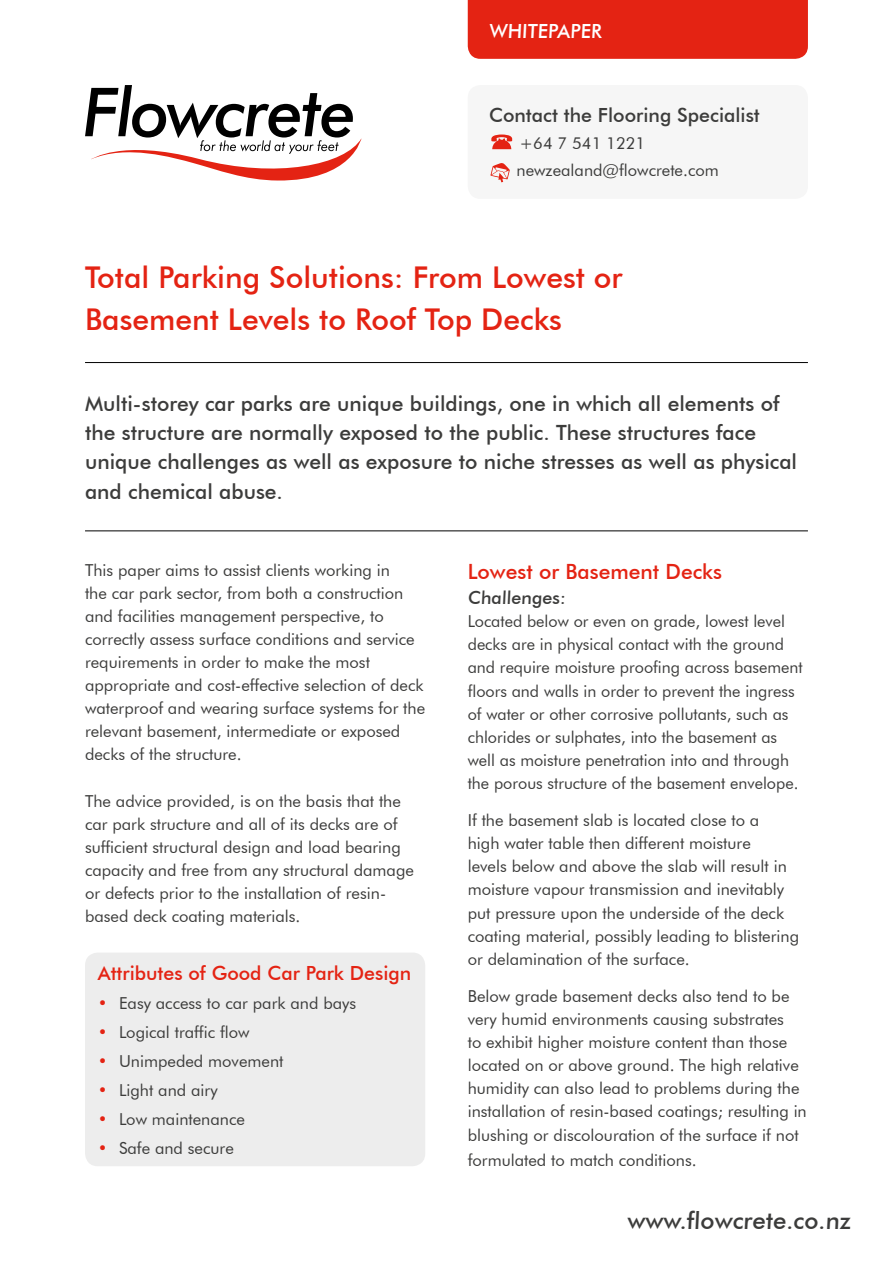
<style>
.page{position:relative;width:893px;height:1263px;background:#fff}
.page>*{position:absolute;margin:0;border:0;box-sizing:border-box;transform-origin:0 0}
.t1{font:500 30px/42px "Futura BT";color:#e42313}
.t2{font:500 24px "Futura BT";color:#3c3c3b}
.t3{font:500 21px/29.4px "Futura BT";color:#3c3c3b}
.t4{font:500 21px "Futura BT";color:#e42313}
.t5{font:500 19.5px "Futura BT";color:#e42313}
.t6{font:500 19.5px "Futura BT";color:#3c3c3b}
.t7{font:500 19.5px "Futura BT";color:#fff}
.t8{font:500 18px "Futura BT";color:#3c3c3b}
.t9{font:16.5px/23.1px "Futura BT";color:#3c3c3b}
.s1{font-weight:300;color:#e42313}
</style>
<div class="page">
<svg style="left:85px;top:85px;width:276px;height:96px"></svg>
<div style="left:468px;top:0;width:340px;height:59px;background:#e42313"></div>
<div style="left:468px;top:85px;width:340px;height:114px;background:#f6f6f6;border-radius:13px"></div>
<svg style="left:491px;top:135px;width:21px;height:14px"></svg>
<svg style="left:490px;top:163px;width:20px;height:19px"></svg>
<hr style="left:85px;top:531px;width:723px;height:1px;background:#000">
<div style="left:85px;top:952px;width:340px;height:214px;background:#ededed;border-radius:13px"></div>
<hr style="left:85px;top:362px;width:723px;height:1px;background:#000">
<p class="t7" style="left:489px;top:19px;width:114px">WHITEPAPER</p>
<p class="t6" style="left:489px;top:104px;width:272px">Contact the Flooring Specialist</p>
<p class="t9" style="left:516px;top:130px;width:204px;line-height:27px">+64 7 541 1221 newzealand@flowcrete.com</p>
<h1 class="t1" style="left:85px;top:257px;width:539px">Total Parking Solutions: From Lowest or<br>Basement Levels to Roof Top Decks</h1>
<p class="t3" style="left:85px;top:388px;width:714px">Multi-storey car parks are unique buildings, one in which all elements of the structure are normally exposed to the public. These structures face unique challenges as well as exposure to niche stresses as well as physical and chemical abuse.</p>
<p class="t9" style="left:85px;top:558px;width:342px">This paper aims to assist clients working in<br>the car park sector, from both a construction and facilities management perspective, to correctly assess surface conditions and service requirements in order to make the most appropriate and cost-effective selection of deck waterproof and wearing surface systems for the relevant basement, intermediate or exposed decks of the structure.</p>
<p class="t9" style="left:85px;top:789px;width:330px">The advice provided, is on the basis that the car park structure and all of its decks are of sufficient structural design and load bearing capacity and free from any structural damage or defects prior to the installation of resin&shy;based deck coating materials.</p>
<p class="t5" style="left:98px;top:961px;width:315px">Attributes of Good Car Park Design</p>
<p class="t9" style="left:98px;top:991px;width:260px"><span class="s1">•</span> Easy access to car park and bays</p>
<p class="t9" style="left:98px;top:1020px;width:153px"><span class="s1">•</span> Logical traffic flow</p>
<p class="t9" style="left:98px;top:1049px;width:187px"><span class="s1">•</span> Unimpeded movement</p>
<p class="t9" style="left:98px;top:1078px;width:121px"><span class="s1">•</span> Light and airy</p>
<p class="t9" style="left:98px;top:1107px;width:149px"><span class="s1">•</span> Low maintenance</p>
<p class="t9" style="left:98px;top:1136px;width:138px"><span class="s1">•</span> Safe and secure</p>
<p class="t4" style="left:468px;top:559px;width:256px">Lowest or Basement Decks</p>
<p class="t8" style="left:468px;top:587px;width:101px">Challenges:</p>
<p class="t9" style="left:468px;top:610px;width:336px">Located below or even on grade, lowest level decks are in physical contact with the ground and require moisture proofing across basement floors and walls in order to prevent the ingress of water or other corrosive pollutants, such as chlorides or sulphates, into the basement as well as moisture penetration into and through the porous structure of the basement envelope.</p>
<p class="t9" style="left:468px;top:808px;width:333px">If the basement slab is located close to a<br>high water table then different moisture<br>levels below and above the slab will result in moisture vapour transmission and inevitably put pressure upon the underside of the deck coating material, possibly leading to blistering or delamination of the surface.</p>
<p class="t9" style="left:468px;top:984px;width:341px">Below grade basement decks also tend to be very humid environments causing substrates<br>to exhibit higher moisture content than those located on or above ground. The high relative humidity can also lead to problems during the installation of resin-based coatings; resulting in blushing or discolouration of the surface if not</p>
<p class="t9" style="left:468px;top:1148px;width:230px">formulated to match conditions.</p>
<h2 class="t2" style="left:627px;top:1206px;width:226px">www.flowcrete.co.nz</h2>
</div>
